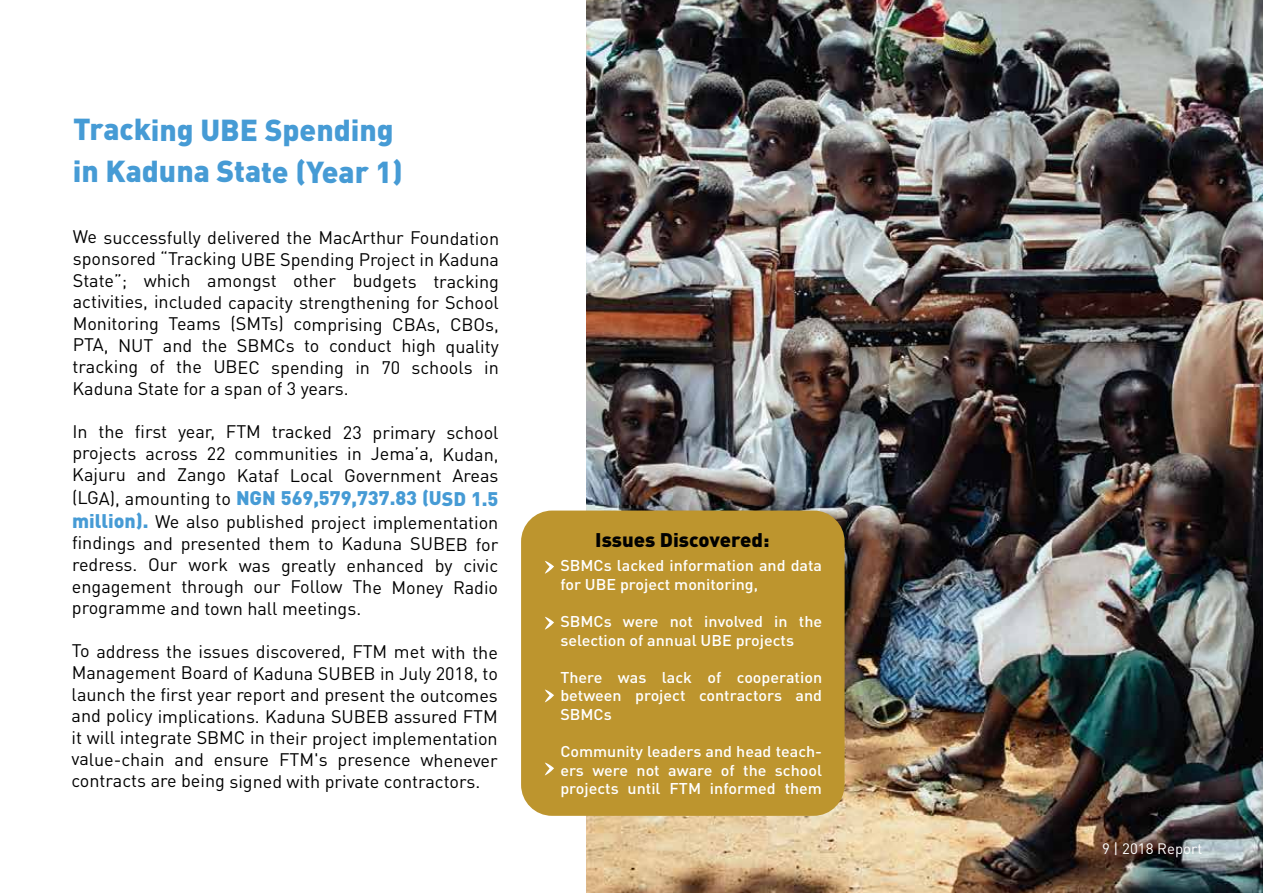
<style>
.page{position:relative;width:1263px;height:893px;background:#fff}
.page>*{position:absolute;margin:0;border:0;box-sizing:border-box;transform-origin:0 0}
.t1{font:900 30px/41.7px "DIN Pro";letter-spacing:-.005em;color:#469bd5}
.t2{font:900 19.5px "DIN Pro";letter-spacing:-.005em;color:#469bd5}
.t3{font:900 19.5px "DIN Pro";color:#010101;scale:1.04 1}
.t4{font:18px/21.6px "DIN Pro";letter-spacing:-.005em;color:#010101;text-align:justify}
.t5{font:500 15.45px/18.6px "DIN Pro";color:#fff;scale:1.04 1}
.t6{font:15px "DIN Pro";color:#fff}
.s1{font-weight:400;font-size:18px;color:#010101}
.s2{font-weight:900;font-size:19.5px;color:#469bd5}
</style>
<div class="page">
<img style="left:586px;top:0;width:677px;height:893px">
<div style="left:521px;top:511px;width:323px;height:305px;background:#bd952e;border-radius:31px"></div>
<svg style="left:545px;top:561px;width:9px;height:13px"></svg>
<svg style="left:545px;top:617px;width:9px;height:13px"></svg>
<svg style="left:545px;top:689px;width:9px;height:13px"></svg>
<svg style="left:545px;top:762px;width:9px;height:13px"></svg>
<h1 class="t1" style="left:73px;top:108px;width:332px">Tracking UBE Spending in Kaduna State (Year 1)</h1>
<p class="t4" style="left:73px;top:226px;width:428px">We successfully delivered the MacArthur Foundation sponsored “Tracking UBE Spending Project in Kaduna State”; which amongst other budgets tracking activities, included capacity strengthening for School Monitoring Teams (SMTs) comprising CBAs, CBOs, PTA, NUT and the SBMCs to conduct high quality tracking of the UBEC spending in 70 schools in Kaduna State for a span of 3 years.</p>
<p class="t4" style="left:72px;top:420px;width:428px">In the first year, FTM tracked 23 primary school projects across 22 communities in Jema’a, Kudan, Kajuru and Zango Kataf Local Government Areas</p>
<p class="t2" style="left:72px;top:485px;width:428px"><span class="s1">(LGA), amounting to</span> NGN 569,579,737.83 (USD 1.5</p>
<p class="t4" style="left:72px;top:511px;width:428px"><span class="s2">million).</span> We also published project implementation findings and presented them to Kaduna SUBEB for redress. Our work was greatly enhanced by civic engagement through our Follow The Money Radio programme and town hall meetings.</p>
<p class="t4" style="left:71px;top:640px;width:428px">To address the issues discovered, FTM met with the Management Board of Kaduna SUBEB in July 2018, to launch the first year report and present the outcomes and policy implications. Kaduna SUBEB assured FTM it will integrate SBMC in their project implementation value-chain and ensure FTM's presence whenever contracts are being signed with private contractors.</p>
<p class="t3" style="left:595px;top:527px;width:169px">Issues Discovered:</p>
<p class="t5" style="left:560px;top:556px;width:253px">SBMCs lacked information and data for UBE project monitoring,</p>
<p class="t5" style="left:560px;top:612px;width:253px">SBMCs were not involved in the selection of annual UBE projects</p>
<p class="t5" style="left:560px;top:667px;width:253px;text-align:justify">There was lack of cooperation between project contractors and SBMCs</p>
<p class="t5" style="left:560px;top:741px;width:253px;text-align:justify">Community leaders and head teach&shy;ers were not aware of the school projects until FTM informed them</p>
<p class="t6" style="left:1102px;top:839px;width:102px">9 | 2018 Report</p>
</div>
